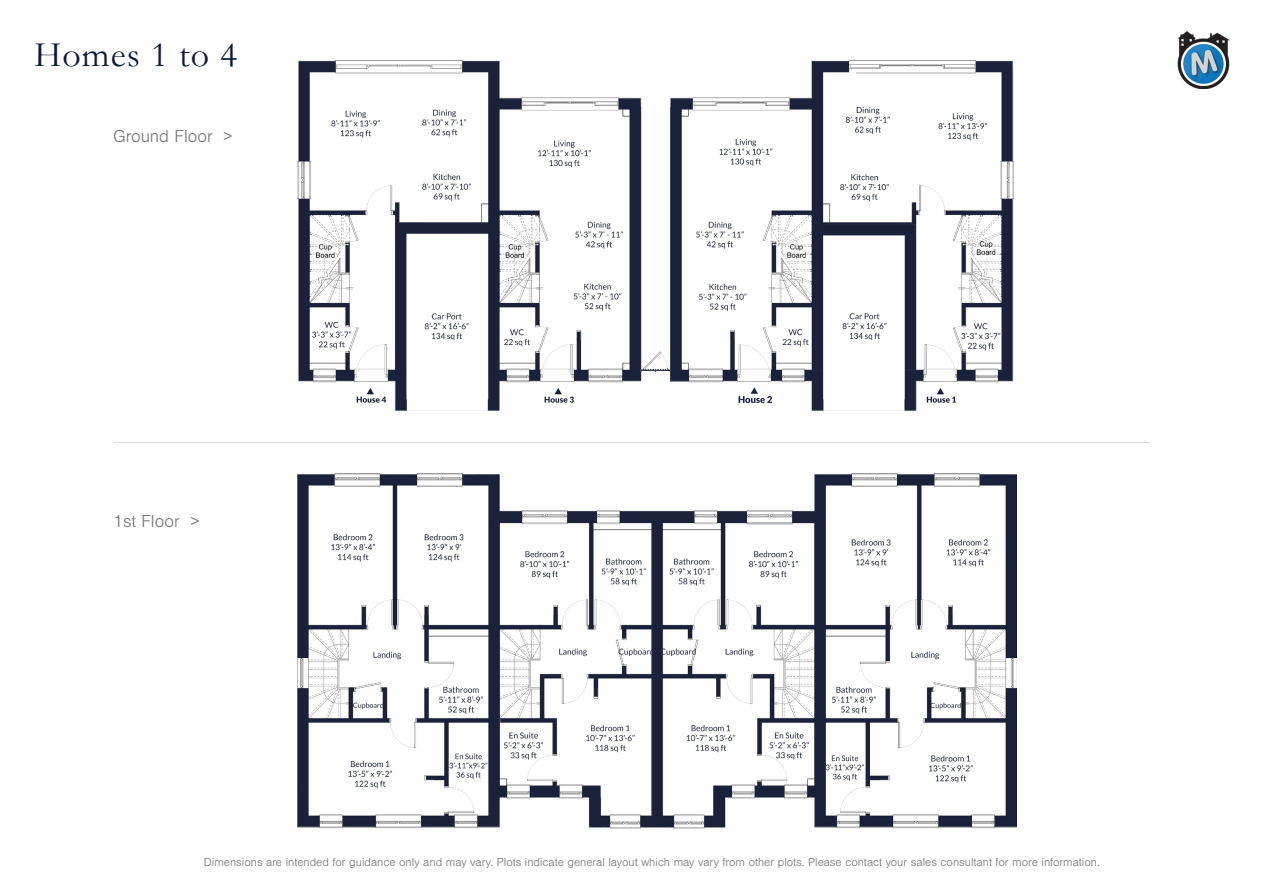
<style>
.page{position:relative;width:1263px;height:893px;background:#fff}
.page>*{position:absolute;margin:0;border:0;box-sizing:border-box;transform-origin:0 0}
.t1{font:36px "Garamond";letter-spacing:.03em;color:#0b1b3b}
.t2{font:300 18px "Nimbus San";color:#757679}
.t3{font:300 12px "Nimbus San";color:#757679}
</style>
<div class="page">
<hr style="left:113px;top:442px;width:1037px;height:1px;background:#d9dadc">
<img style="left:298px;top:60px;width:716px;height:351px">
<img style="left:298px;top:473px;width:719px;height:356px">
<img style="left:1178px;top:32px;width:51px;height:57px">
<p class="t1" style="left:34px;top:30px;width:205px">Homes 1 to 4</p>
<p class="t2" style="left:113px;top:127px;width:121px">Ground Floor &gt;</p>
<p class="t2" style="left:113px;top:511px;width:88px">1st Floor &gt;</p>
<p class="t3" style="left:204px;top:856px;width:897px">Dimensions are intended for guidance only and may vary. Plots indicate general layout which may vary from other plots. Please contact your sales consultant for more information.</p>
</div>
